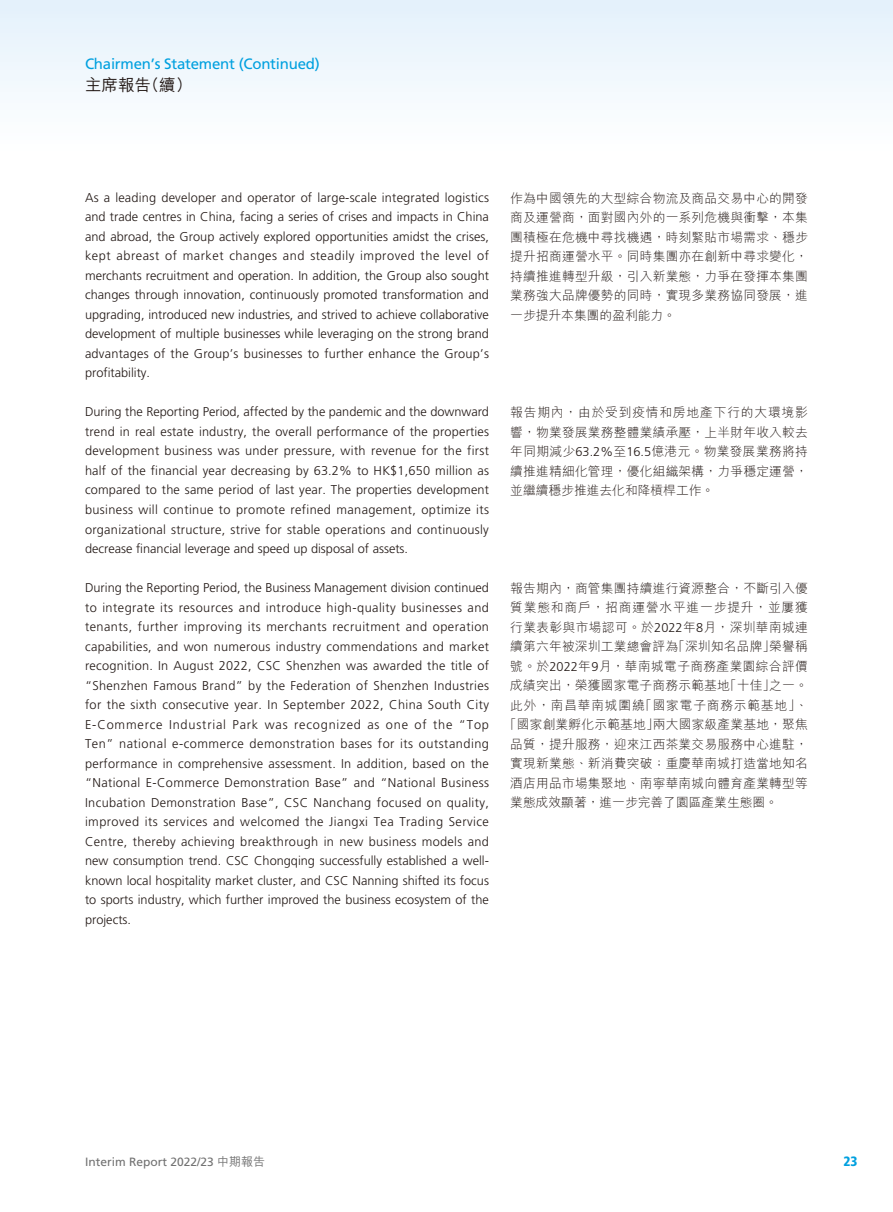
<style>
.page{position:relative;width:893px;height:1212px;background:#fff}
.page>*{position:absolute;margin:0;border:0;box-sizing:border-box;transform-origin:0 0}
.t1{font:16.5px "M Hei HK Medium E Ten B5 H";color:#231916}
.t2{font:15px "Frutiger LT Std";letter-spacing:-.015em;color:#00a0df}
.t3{font:900 condensed 13.5px "Frutiger LT Std";color:#00a0df}
.t4{font:300 12.75px/19.5px "Frutiger LT Std";color:#231916;text-align:justify}
.t5{font:12.75px/19.5px "M Hei HK Light E Ten B5 H";letter-spacing:.015em;color:#231916;text-align:justify}
.t6{font:12.75px "M Hei HK Light E Ten B5 H";letter-spacing:.06em;color:#231916}
.t7{font:12.75px "M Hei HK Light E Ten B5 H";letter-spacing:.065em;color:#231916}
.t8{font:12px "Frutiger LT Std";color:#717171}
.s1{font-family:"Frutiger LT Std";font-weight:300}
.s2{font-family:"M Hei HK Medium E Ten B5 H"}
</style>
<div class="page">
<div style="left:0;top:0;width:893px;height:181px;background:linear-gradient(to bottom,#e4f1fb,#fff)"></div>
<p class="t2" style="left:85px;top:57px;width:236px">Chairmen’s Statement (Continued)</p>
<p class="t1" style="left:85px;top:79px;width:109px">主席報告（續）</p>
<p class="t4" style="left:85px;top:188px;width:405px">As a leading developer and operator of large-scale integrated logistics and trade centres in China, facing a series of crises and impacts in China and abroad, the Group actively explored opportunities amidst the crises, kept abreast of market changes and steadily improved the level of merchants recruitment and operation. In addition, the Group also sought changes through innovation, continuously promoted transformation and upgrading, introduced new industries, and strived to achieve collaborative development of multiple businesses while leveraging on the strong brand advantages of the Group’s businesses to further enhance the Group’s profitability.</p>
<p class="t4" style="left:85px;top:403px;width:405px">During the Reporting Period, affected by the pandemic and the downward trend in real estate industry, the overall performance of the properties development business was under pressure, with revenue for the first half of the financial year decreasing by 63.2% to HK$1,650 million as compared to the same period of last year. The properties development business will continue to promote refined management, optimize its organizational structure, strive for stable operations and continuously decrease financial leverage and speed up disposal of assets.</p>
<p class="t4" style="left:85px;top:578px;width:405px">During the Reporting Period, the Business Management division continued to integrate its resources and introduce high-quality businesses and tenants, further improving its merchants recruitment and operation capabilities, and won numerous industry commendations and market recognition. In August 2022, CSC Shenzhen was awarded the title of “Shenzhen Famous Brand” by the Federation of Shenzhen Industries for the sixth consecutive year. In September 2022, China South City E-Commerce Industrial Park was recognized as one of the “Top Ten” national e-commerce demonstration bases for its outstanding performance in comprehensive assessment. In addition, based on the “National E-Commerce Demonstration Base” and “National Business Incubation Demonstration Base”, CSC Nanchang focused on quality, improved its services and welcomed the Jiangxi Tea Trading Service Centre, thereby achieving breakthrough in new business models and new consumption trend. CSC Chongqing successfully established a well&shy;known local hospitality market cluster, and CSC Nanning shifted its focus to sports industry, which further improved the business ecosystem of the projects.</p>
<p class="t5" style="left:510px;top:190px;width:299px">作為中國領先的大型綜合物流及商品交易中心的開發商及運營商，面對國內外的一系列危機與衝擊，本集團積極在危機中尋找機遇，時刻緊貼市場需求、穩步提升招商運營水平。同時集團亦在創新中尋求變化，持續推進轉型升級，引入新業態，力爭在發揮本集團業務強大品牌優勢的同時，實現多業務協同發展，進一步提升本集團的盈利能力。</p>
<p class="t5" style="left:510px;top:404px;width:299px">報告期內，由於受到疫情和房地產下行的大環境影響，物業發展業務整體業績承壓，上半財年收入較去年同期減少<span class="s1">63.2%</span>至<span class="s1">16.5</span>億港元。物業發展業務將持續推進精細化管理，優化組織架構，力爭穩定運營，並繼續穩步推進去化和降槓桿工作。</p>
<p class="t5" style="left:510px;top:580px;width:299px">報告期內，商管集團持續進行資源整合，不斷引入優</p>
<p class="t7" style="left:510px;top:603px;width:299px">質業態和商戶，招商運營水平進一步提升，並屢獲</p>
<p class="t5" style="left:510px;top:619px;width:299px">行業表彰與市場認可。於<span class="s1">2022</span>年<span class="s1">8</span>月，深圳華南城連</p>
<p class="t5" style="left:510px;top:638px;width:299px">續第六年被深圳工業總會評為「深圳知名品牌」榮譽稱</p>
<p class="t5" style="left:510px;top:658px;width:299px">號。於<span class="s1">2022</span>年<span class="s1">9</span>月，華南城電子商務產業園綜合評價</p>
<p class="t5" style="left:510px;top:677px;width:299px">成績突出，榮獲國家電子商務示範基地「十佳」之一。</p>
<p class="t6" style="left:510px;top:700px;width:299px">此外，南昌華南城圍繞「國家電子商務示範基地」、</p>
<p class="t5" style="left:504px;top:716px;width:306px">「國家創業孵化示範基地」兩大國家級產業基地，聚焦</p>
<p class="t5" style="left:510px;top:736px;width:299px">品質，提升服務，迎來江西茶業交易服務中心進駐，</p>
<p class="t5" style="left:510px;top:755px;width:299px">實現新業態、新消費突破；重慶華南城打造當地知名</p>
<p class="t5" style="left:510px;top:775px;width:299px">酒店用品市場集聚地、南寧華南城向體育產業轉型等</p>
<p class="t5" style="left:510px;top:794px;width:269px">業態成效顯著，進一步完善了園區產業生態圈。</p>
<p class="t8" style="left:85px;top:1155px;width:182px">Interim Report 2022/23 <span class="s2">中期報告</span></p>
<p class="t3" style="left:843px;top:1155px;width:16px">23</p>
</div>
